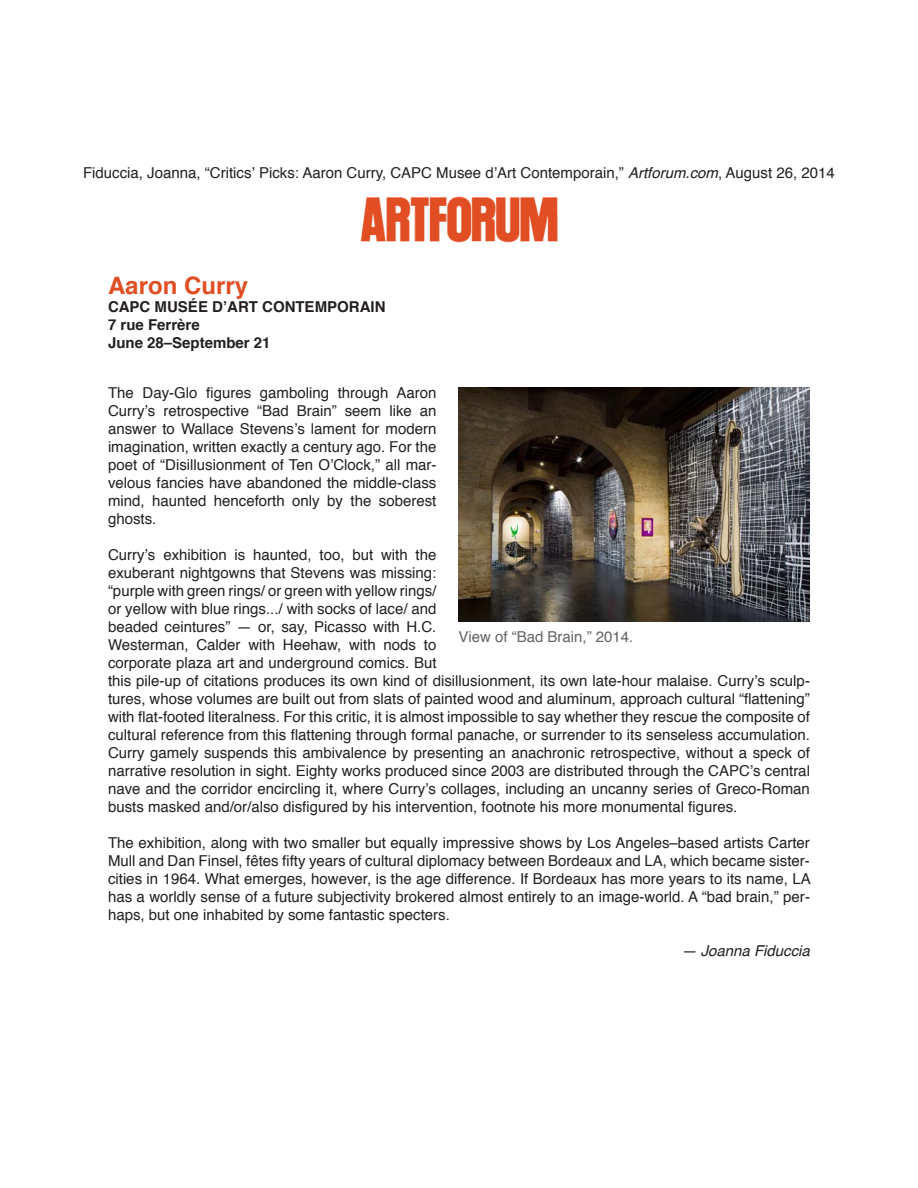
<style>
.page{position:relative;width:918px;height:1188px;background:#fff}
.page>*{position:absolute;margin:0;border:0;box-sizing:border-box;transform-origin:0 0}
.t1{font:700 24px "Helvetica";color:#e14e23}
.t2{font:15px/18px "Helvetica";color:#231f20;text-align:justify}
.t3{font:700 15px "Helvetica";color:#231f20}
.t4{font:15px "Helvetica";color:#636366}
.t5{font:italic 15px "Helvetica";color:#231f20}
.s1{font-style:italic}
</style>
<div class="page">
<img style="left:459px;top:387px;width:351px;height:234px">
<img style="left:360px;top:196px;width:198px;height:47px">
<p class="t2" style="left:83px;top:164px;width:753px">Fiduccia, Joanna, “Critics’ Picks: Aaron Curry, CAPC Musee d’Art Contemporain,” <span class="s1">Artforum.com</span>, August 26, 2014</p>
<p class="t1" style="left:108px;top:266px;width:142px">Aaron Curry</p>
<p class="t3" style="left:108px;top:295px;width:279px">CAPC MUSÉE D’ART CONTEMPORAIN</p>
<p class="t3" style="left:108px;top:313px;width:93px">7 rue Ferrère</p>
<p class="t3" style="left:108px;top:331px;width:164px">June 28–September 21</p>
<p class="t2" style="left:108px;top:384px;width:330px">The Day-Glo figures gamboling through Aaron Curry’s retrospective “Bad Brain” seem like an answer to Wallace Stevens’s lament for modern imagination, written exactly a century ago. For the poet of “Disillusionment of Ten O’Clock,” all mar&shy;velous fancies have abandoned the middle-class mind, haunted henceforth only by the soberest ghosts.</p>
<p class="t2" style="left:108px;top:546px;width:704px;text-align:left">Curry’s exhibition is haunted, too, but with the<br>exuberant nightgowns that Stevens was missing:<br>“purple with green rings/ or green with yellow rings/<br>or yellow with blue rings.../ with socks of lace/ and<br>beaded ceintures” — or, say, Picasso with H.C.<br>Westerman, Calder with Heehaw, with nods to<br>corporate plaza art and underground comics. But<br>this pile-up of citations produces its own kind of disillusionment, its own late-hour malaise. Curry’s sculp&shy;tures, whose volumes are built out from slats of painted wood and aluminum, approach cultural “flattening” with flat-footed literalness. For this critic, it is almost impossible to say whether they rescue the composite of cultural reference from this flattening through formal panache, or surrender to its senseless accumulation.<br>Curry gamely suspends this ambivalence by presenting an anachronic retrospective, without a speck of narrative resolution in sight. Eighty works produced since 2003 are distributed through the CAPC’s central nave and the corridor encircling it, where Curry’s collages, including an uncanny series of Greco-Roman busts masked and/or/also disfigured by his intervention, footnote his more monumental figures.</p>
<p class="t2" style="left:108px;top:834px;width:704px">The exhibition, along with two smaller but equally impressive shows by Los Angeles–based artists Carter Mull and Dan Finsel, fêtes fifty years of cultural diplomacy between Bordeaux and LA, which became sister&shy;cities in 1964. What emerges, however, is the age difference. If Bordeaux has more years to its name, LA has a worldly sense of a future subjectivity brokered almost entirely to an image-world. A “bad brain,” per&shy;haps, but one inhabited by some fantastic specters.</p>
<p class="t5" style="left:682px;top:939px;width:130px">— Joanna Fiduccia</p>
<p class="t4" style="left:459px;top:625px;width:176px">View of “Bad Brain,” 2014.</p>
</div>
